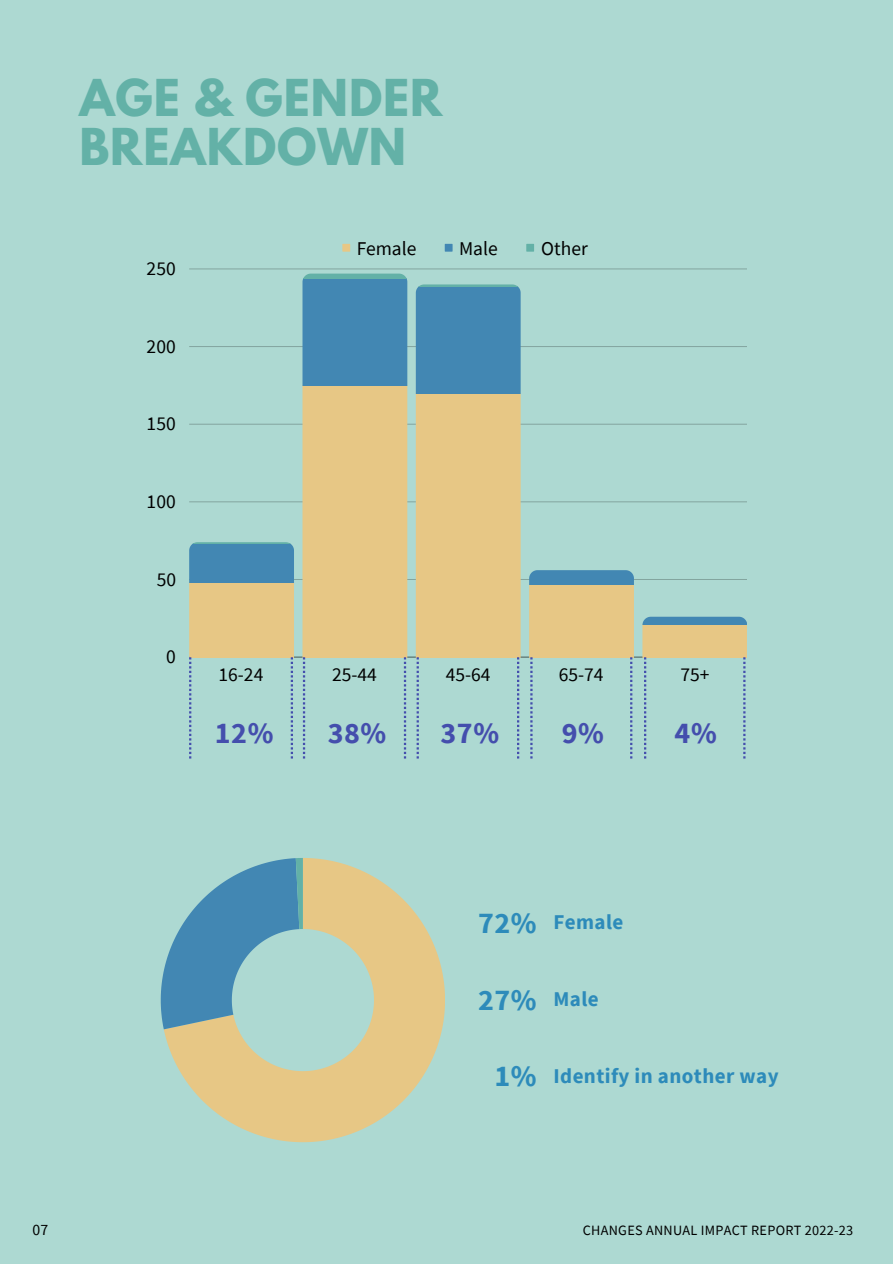
<style>
.page{position:relative;width:893px;height:1264px;background:#fff}
.page>*{position:absolute;margin:0;border:0;box-sizing:border-box;transform-origin:0 0}
.t1{font:700 45px "League Spartan";letter-spacing:.02em;color:#63b1a7}
.t2{font:700 30px "Source Sans Pro";color:#444ead}
.t3{font:700 30px "Source Sans Pro";color:#2d8bba}
.t4{font:700 21px "Source Sans Pro";letter-spacing:.02em;color:#2d8bba}
.t5{font:19.5px "Source Sans Pro";color:#000}
.t6{font:15.75px "Source Sans Pro";color:#000}
.t7{font:14.25px "Source Sans Pro";letter-spacing:.02em;color:#000}
</style>
<div class="page">
<div style="left:0;top:0;width:892px;height:1263px;background:#add9d2"></div>
<svg style="left:342px;top:244px;width:8px;height:8px"></svg>
<svg style="left:444px;top:244px;width:8px;height:8px"></svg>
<svg style="left:526px;top:244px;width:8px;height:8px"></svg>
<hr style="left:189px;top:579px;width:557px;height:1px;background:#000">
<hr style="left:189px;top:501px;width:557px;height:1px;background:#000">
<hr style="left:189px;top:424px;width:557px;height:1px;background:#000">
<hr style="left:189px;top:346px;width:557px;height:1px;background:#000">
<hr style="left:189px;top:268px;width:557px;height:1px;background:#000">
<hr style="left:189px;top:656px;width:557px;height:1px;background:#000">
<svg style="left:164px;top:858px;width:281px;height:284px;fill:#e7c785"></svg>
<svg style="left:161px;top:858px;width:142px;height:171px"></svg>
<svg style="left:189px;top:542px;width:105px;height:216px"></svg>
<svg style="left:302px;top:273px;width:105px;height:485px"></svg>
<svg style="left:416px;top:284px;width:104px;height:474px"></svg>
<svg style="left:529px;top:570px;width:105px;height:188px"></svg>
<svg style="left:642px;top:616px;width:104px;height:142px"></svg>
<p class="t1" style="left:79px;top:75px;width:364px">AGE &amp; GENDER</p>
<p class="t1" style="left:79px;top:125px;width:328px">BREAKDOWN</p>
<p class="t5" style="left:147px;top:256px;width:31px">250</p>
<p class="t5" style="left:147px;top:333px;width:31px">200</p>
<p class="t5" style="left:147px;top:411px;width:31px">150</p>
<p class="t5" style="left:147px;top:489px;width:31px">100</p>
<p class="t5" style="left:157px;top:566px;width:21px">50</p>
<p class="t5" style="left:166px;top:644px;width:11px">0</p>
<p class="t5" style="left:356px;top:235px;width:61px">Female</p>
<p class="t5" style="left:459px;top:235px;width:40px">Male</p>
<p class="t5" style="left:541px;top:235px;width:48px">Other</p>
<p class="t5" style="left:218px;top:661px;width:46px">16-24</p>
<p class="t5" style="left:332px;top:661px;width:46px">25-44</p>
<p class="t5" style="left:446px;top:661px;width:46px">45-64</p>
<p class="t5" style="left:558px;top:661px;width:46px">65-74</p>
<p class="t5" style="left:680px;top:661px;width:31px">75+</p>
<p class="t2" style="left:215px;top:713px;width:60px">12%</p>
<p class="t2" style="left:328px;top:713px;width:60px">38%</p>
<p class="t2" style="left:440px;top:713px;width:60px">37%</p>
<p class="t2" style="left:561px;top:713px;width:44px">9%</p>
<p class="t2" style="left:674px;top:713px;width:44px">4%</p>
<p class="t3" style="left:478px;top:903px;width:60px">72%</p>
<p class="t4" style="left:553px;top:908px;width:71px">Female</p>
<p class="t3" style="left:478px;top:980px;width:60px">27%</p>
<p class="t4" style="left:553px;top:985px;width:47px">Male</p>
<p class="t3" style="left:494px;top:1056px;width:44px">1%</p>
<p class="t4" style="left:553px;top:1062px;width:227px">Identify in another way</p>
<p class="t6" style="left:32px;top:1219px;width:17px">07</p>
<p class="t7" style="left:582px;top:1221px;width:272px">CHANGES ANNUAL IMPACT REPORT 2022-23</p>
</div>
